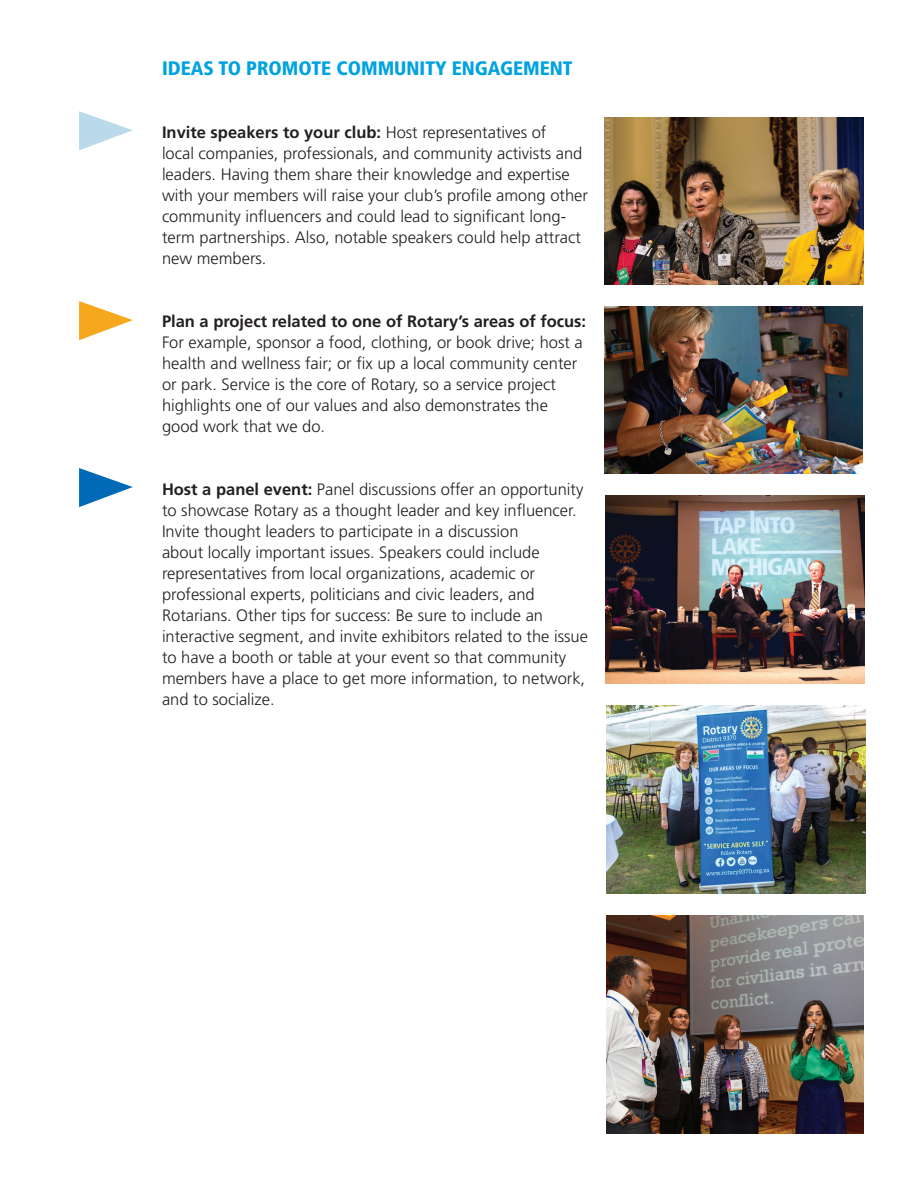
<style>
.page{position:relative;width:918px;height:1188px;background:#fff}
.page>*{position:absolute;margin:0;border:0;box-sizing:border-box;transform-origin:0 0}
.t1{font:900 condensed 19.5px "Frutiger LT Std";color:#00a2e0}
.t2{font:300 16.5px/21px "Frutiger LT Std";color:#231f20}
.t3{font:700 16.5px "Frutiger LT Std";color:#231f20}
.s1{font-weight:700}
</style>
<div class="page">
<img style="left:605px;top:495px;width:260px;height:189px">
<svg style="left:79px;top:111px;width:54px;height:39px"></svg>
<svg style="left:79px;top:301px;width:54px;height:39px"></svg>
<svg style="left:79px;top:468px;width:54px;height:39px"></svg>
<img style="left:605px;top:117px;width:259px;height:168px">
<img style="left:606px;top:705px;width:259px;height:189px">
<img style="left:605px;top:306px;width:258px;height:168px">
<img style="left:606px;top:915px;width:258px;height:219px">
<p class="t1" style="left:162px;top:56px;width:412px">IDEAS TO PROMOTE COMMUNITY ENGAGEMENT</p>
<p class="t2" style="left:162px;top:122px;width:428px"><span class="s1">Invite speakers to your club:</span> Host representatives of<br>local companies, professionals, and community activists and leaders. Having them share their knowledge and expertise with your members will raise your club’s profile among other community influencers and could lead to significant long&shy;term partnerships. Also, notable speakers could help attract new members.</p>
<p class="t3" style="left:162px;top:312px;width:426px">Plan a project related to one of Rotary’s areas of focus:</p>
<p class="t2" style="left:162px;top:332px;width:422px">For example, sponsor a food, clothing, or book drive; host a health and wellness fair; or fix up a local community center or park. Service is the core of Rotary, so a service project highlights one of our values and also demonstrates the good work that we do.</p>
<p class="t2" style="left:162px;top:479px;width:427px"><span class="s1">Host a panel event:</span> Panel discussions offer an opportunity to showcase Rotary as a thought leader and key influencer.<br>Invite thought leaders to participate in a discussion<br>about locally important issues. Speakers could include representatives from local organizations, academic or professional experts, politicians and civic leaders, and Rotarians. Other tips for success: Be sure to include an interactive segment, and invite exhibitors related to the issue to have a booth or table at your event so that community members have a place to get more information, to network, and to socialize.</p>
</div>
